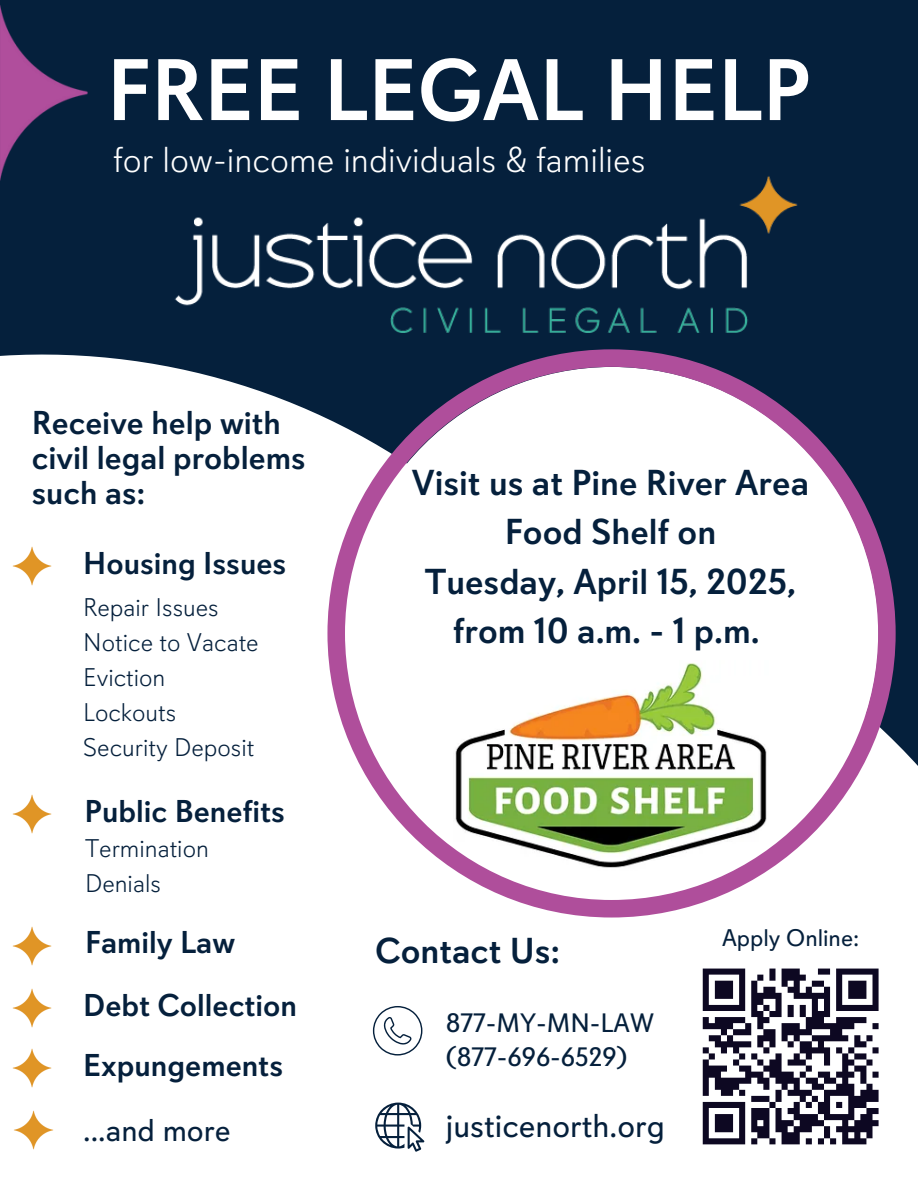
<style>
.page{position:relative;width:918px;height:1188px;background:#05203c}
.page>*{position:absolute;margin:0;border:0;box-sizing:border-box;transform-origin:0 0}
.t1{font:500 87px "Davis Sans";color:#fff}
.t2{font:500 36px/49.5px "Davis Sans";color:#05203c;text-align:center}
.t3{font:300 36px "Davis Sans";color:#fff}
.t4{font:500 33px/34.8px "Davis Sans";color:#05203c}
.t5{font:33px "Davis Sans";color:#05203c}
.t6{font:500 31.5px "Davis Sans";color:#05203c}
.t7{font:31.5px "Davis Sans";color:#05203c}
.t8{font:26.55px/33.9px "Davis Sans";color:#05203c}
.t9{font:300 25.5px "Davis Sans";color:#05203c}
.t10{font:24px "Davis Sans";color:#05203c}
</style>
<div class="page">
<div style="left:0;top:354px;width:327px;height:108px;background:#fff"></div>
<div style="left:0;top:462px;width:918px;height:726px;background:#fff"></div>
<img style="left:113px;top:176px;width:685px;height:220px">
<div style="left:678px;top:944px;width:225px;height:225px;background:#fff"></div>
<svg style="left:702px;top:968px;width:177px;height:177px"></svg>
<svg style="left:373px;top:1006px;width:49px;height:49px;background:#dcdfe3"></svg>
<svg style="left:375px;top:1103px;width:49px;height:49px"></svg>
<img style="left:3px;top:537px;width:58px;height:57px">
<img style="left:0;top:5px;width:131px;height:221px">
<img style="left:3px;top:785px;width:58px;height:58px">
<img style="left:3px;top:918px;width:58px;height:57px">
<img style="left:3px;top:980px;width:58px;height:57px">
<img style="left:3px;top:1039px;width:58px;height:58px">
<img style="left:5px;top:1101px;width:57px;height:58px">
<svg style="left:327px;top:349px;width:569px;height:568px;background:#d4cfd2"></svg>
<p class="t1" style="left:107px;top:38px;width:706px">FREE LEGAL HELP</p>
<h1 class="t3" style="left:113px;top:138px;width:534px">for low-income individuals &amp; families</h1>
<p class="t4" style="left:32px;top:406px;width:275px">Receive help with civil legal problems such as:</p>
<h2 class="t6" style="left:83px;top:544px;width:204px">Housing Issues</h2>
<p class="t9" style="left:83px;top:592px;width:137px">Repair Issues</p>
<h2 class="t9" style="left:83px;top:627px;width:177px">Notice to Vacate</h2>
<p class="t9" style="left:83px;top:662px;width:84px">Eviction</p>
<h3 class="t9" style="left:83px;top:697px;width:94px">Lockouts</h3>
<p class="t9" style="left:83px;top:732px;width:172px">Security Deposit</p>
<p class="t6" style="left:85px;top:792px;width:202px">Public Benefits</p>
<p class="t9" style="left:85px;top:833px;width:125px">Termination</p>
<p class="t9" style="left:85px;top:868px;width:77px">Denials</p>
<p class="t6" style="left:85px;top:923px;width:151px">Family Law</p>
<p class="t6" style="left:83px;top:987px;width:215px">Debt Collection</p>
<p class="t6" style="left:83px;top:1046px;width:201px">Expungements</p>
<p class="t7" style="left:83px;top:1112px;width:149px">...and more</p>
<h3 class="t2" style="left:412px;top:458px;width:399px">Visit us at Pine River Area<br>Food Shelf on<br>Tuesday, April 15, 2025, from 10 a.m. - 1 p.m.</h3>
<p class="t2" style="left:375px;top:927px;width:187px">Contact Us:</p>
<h2 class="t8" style="left:446px;top:1006px;width:210px">877-MY-MN-LAW (877-696-6529)</h2>
<p class="t5" style="left:446px;top:1106px;width:221px">justicenorth.org</p>
<h3 class="t10" style="left:722px;top:923px;width:139px">Apply Online:</h3>
</div>
